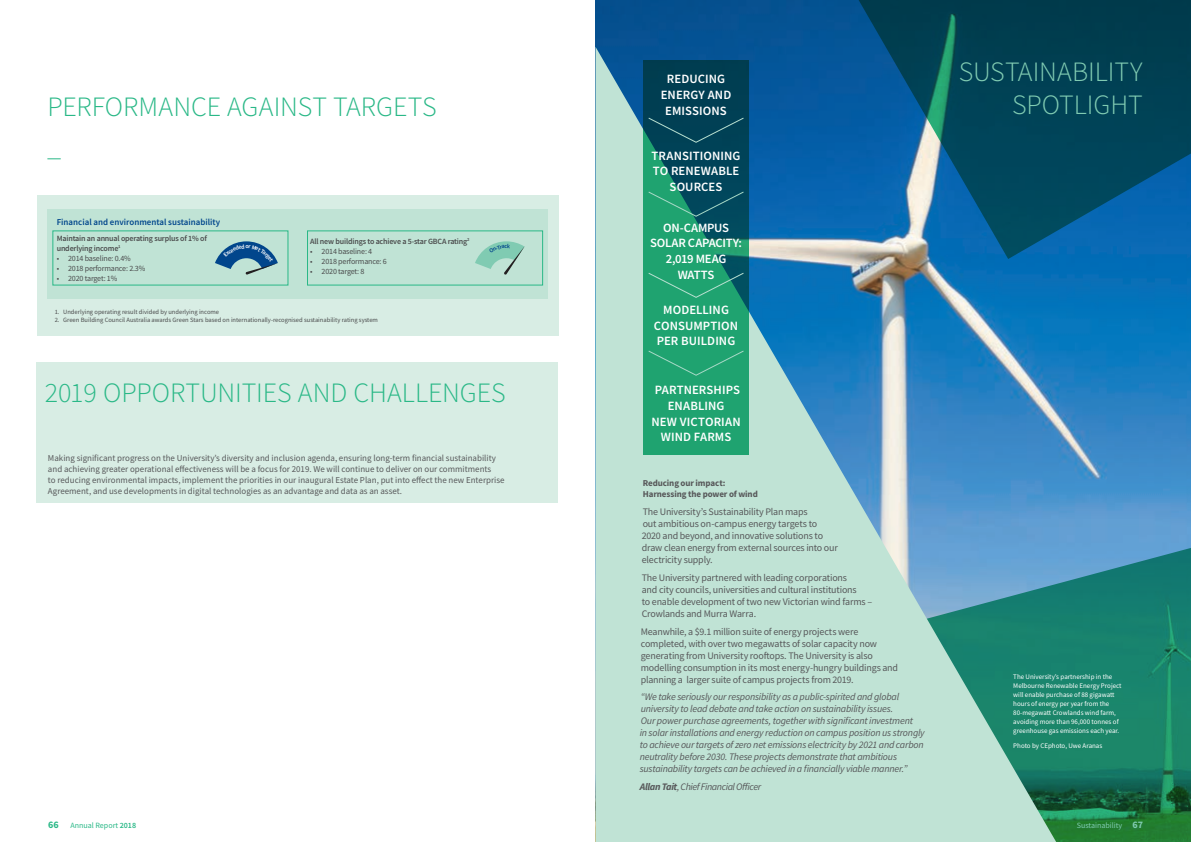
<style>
.page{position:relative;width:1191px;height:842px;background:#fff}
.page>*{position:absolute;margin:0;border:0;box-sizing:border-box;transform-origin:0 0}
.Heading1{font:300 28px "Source Sans Pro";color:#2ab887}
.Heading1-2{font:300 28px/33.6px "Source Sans Pro";letter-spacing:-.005em;color:#80cbb2;text-align:right}
.t1{font:600 12.7px/15.7px "Source Sans Pro";letter-spacing:.005em;color:#fff;text-align:center}
.t2{font:600 12.7px/15.7px "Source Sans Pro";letter-spacing:-.025em;color:#fff;text-align:center}
.t3{font:10px/12px "Source Sans Pro";letter-spacing:-.02em;color:#57585a}
.t4{font:italic 10px/12px "Source Sans Pro";letter-spacing:-.02em;color:#57585a}
.t5{font:italic 10px "Source Sans Pro";letter-spacing:-.04em;color:#57585a}
.Master__Page_Number{font:700 10px "Source Sans Pro";color:#2ab887}
.Master__Page_Number-2{font:700 10px "Source Sans Pro";color:#80cbb2}
.t6{font:9px/11px "Source Sans Pro";color:#57585a}
.t7{font:700 9px/11px "Source Sans Pro";letter-spacing:-.01em;color:#57585a}
.TITLE_HEAD{font:600 9px "Source Sans Pro";color:#01468c}
.Body_text{font:8px "Source Sans Pro";letter-spacing:-.02em;color:#4b4c4d}
.Scorecard_bold{font:600 8px/10px "Source Sans Pro";letter-spacing:-.02em;color:#4b4c4d}
.Master__Footer_Left{font:8px "Source Sans Pro";color:#2ab887}
.Master__Footer_Right{font:8px "Source Sans Pro";color:#80cbb2}
.t8{font:7px/9px "Source Sans Pro";color:#fff}
.t9{font:6.5px "Source Sans Pro";color:#4b4c4d}
.s1{font-weight:700}
.s2{font-weight:600}
</style>
<div class="page">
<img style="left:595px;top:0;width:596px;height:533px">
<svg style="left:1056px;top:533px;width:135px;height:309px;background:#20816d"></svg>
<svg style="left:799px;top:0;width:392px;height:259px;background:#014969"></svg>
<svg style="left:595px;top:47px;width:461px;height:795px;background:#75aebd"></svg>
<svg style="left:643px;top:60px;width:106px;height:394px;background:#137e66"></svg>
<svg style="left:647px;top:272px;width:98px;height:26px;background:#229c72"></svg>
<svg style="left:647px;top:117px;width:98px;height:26px;background:#08475a"></svg>
<svg style="left:647px;top:350px;width:98px;height:26px;background:#24a573"></svg>
<svg style="left:647px;top:191px;width:98px;height:26px;background:#137068"></svg>
<div style="left:37px;top:196px;width:521px;height:140px;background:#d8ede4"></div>
<svg style="left:47px;top:159px;width:14px;height:1px"></svg>
<div style="left:37px;top:362px;width:521px;height:141px;background:#d8ede4"></div>
<div style="left:48px;top:209px;width:500px;height:89px;background:#c0e3d5"></div>
<svg style="left:475px;top:241px;width:49px;height:34px"></svg>
<svg style="left:215px;top:241px;width:63px;height:34px"></svg>
<p class="Heading1" style="left:47px;top:89px;width:391px">PERFORMANCE AGAINST TARGETS</p>
<p class="TITLE_HEAD" style="left:57px;top:216px;width:165px">Financial and environmental sustainability</p>
<p class="Scorecard_bold" style="left:57px;top:233px;width:152px">Maintain an annual operating surplus of 1% of underlying income<sup>1</sup></p>
<p class="Body_text" style="left:57px;top:253px;width:76px">• 2014 baseline: 0.4%</p>
<p class="Body_text" style="left:57px;top:263px;width:90px">• 2018 performance: 2.3%</p>
<p class="Body_text" style="left:57px;top:273px;width:62px">• 2020 target: 1%</p>
<p class="Scorecard_bold" style="left:310px;top:236px;width:161px">All new buildings to achieve a 5-star GBCA rating<sup>2</sup></p>
<p class="Body_text" style="left:310px;top:246px;width:64px">• 2014 baseline: 4</p>
<p class="Body_text" style="left:310px;top:256px;width:78px">• 2018 performance: 6</p>
<p class="Body_text" style="left:310px;top:266px;width:56px">• 2020 target: 8</p>
<p class="t9" style="left:55px;top:308px;width:166px">1. Underlying operating result divided by underlying income</p>
<p class="t9" style="left:55px;top:316px;width:325px">2. Green Building Council Australia awards Green Stars based on internationally-recognised sustainability rating system</p>
<p class="Heading1" style="left:45px;top:375px;width:462px">2019 OPPORTUNITIES AND CHALLENGES</p>
<p class="t6" style="left:48px;top:453px;width:458px">Making significant progress on the University’s diversity and inclusion agenda, ensuring long-term financial sustainability and achieving greater operational effectiveness will be a focus for 2019. We will continue to deliver on our commitments<br>to reducing environmental impacts, implement the priorities in our inaugural Estate Plan, put into effect the new Enterprise Agreement, and use developments in digital technologies as an advantage and data as an asset.</p>
<p class="t1" style="left:661px;top:71px;width:72px">REDUCING<br>ENERGY AND<br>EMISSIONS</p>
<p class="t1" style="left:651px;top:147px;width:90px">TRANSITIONING<br>TO RENEWABLE<br>SOURCES</p>
<p class="t2" style="left:650px;top:220px;width:93px">ON-CAMPUS<br>SOLAR CAPACITY:<br>2,019 MEAG<br>WATTS</p>
<p class="t1" style="left:654px;top:302px;width:86px">MODELLING<br>CONSUMPTION<br>PER BUILDING</p>
<p class="t1" style="left:651px;top:382px;width:91px">PARTNERSHIPS<br>ENABLING<br>NEW VICTORIAN<br>WIND FARMS</p>
<p class="t7" style="left:642px;top:478px;width:117px">Reducing our impact:<br>Harnessing the power of wind</p>
<p class="t3" style="left:641px;top:506px;width:198px">The University’s Sustainability Plan maps<br>out ambitious on-campus energy targets to<br>2020 and beyond, and innovative solutions to draw clean energy from external sources into our electricity supply.</p>
<p class="t3" style="left:641px;top:571px;width:232px">The University partnered with leading corporations<br>and city councils, universities and cultural institutions<br>to enable development of two new Victorian wind farms – Crowlands and Murra Warra.</p>
<p class="t3" style="left:640px;top:625px;width:259px">Meanwhile, a $9.1 million suite of energy projects were completed, with over two megawatts of solar capacity now generating from University rooftops. The University is also modelling consumption in its most energy-hungry buildings and planning a larger suite of campus projects from 2019.</p>
<p class="t4" style="left:639px;top:691px;width:286px">“We take seriously our responsibility as a public-spirited and global university to lead debate and take action on sustainability issues.<br>Our power purchase agreements, together with significant investment<br>in solar installations and energy reduction on campus position us strongly to achieve our targets of zero net emissions electricity by 2021 and carbon neutrality before 2030. These projects demonstrate that ambitious sustainability targets can be achieved in a financially viable manner.”</p>
<p class="t5" style="left:639px;top:780px;width:123px"><span class="s1">Allan Tait</span>, Chief Financial Officer</p>
<p class="Heading1-2" style="left:958px;top:54px;width:185px">SUSTAINABILITY<br>SPOTLIGHT</p>
<p class="t8" style="left:1013px;top:672px;width:110px">The University’s partnership in the Melbourne Renewable Energy Project will enable purchase of 88 gigawatt hours of energy per year from the 80-megawatt Crowlands wind farm, avoiding more than 96,000 tonnes of greenhouse gas emissions each year.</p>
<p class="t8" style="left:1013px;top:741px;width:91px">Photo by CEphoto, Uwe Aranas</p>
<p class="Master__Page_Number" style="left:48px;top:818px;width:12px">66</p>
<p class="Master__Footer_Left" style="left:70px;top:820px;width:67px">Annual Report <span class="s2">2018</span></p>
<p class="Master__Footer_Right" style="left:1076px;top:820px;width:47px">Sustainability</p>
<p class="Master__Page_Number-2" style="left:1132px;top:818px;width:12px">67</p>
</div>
